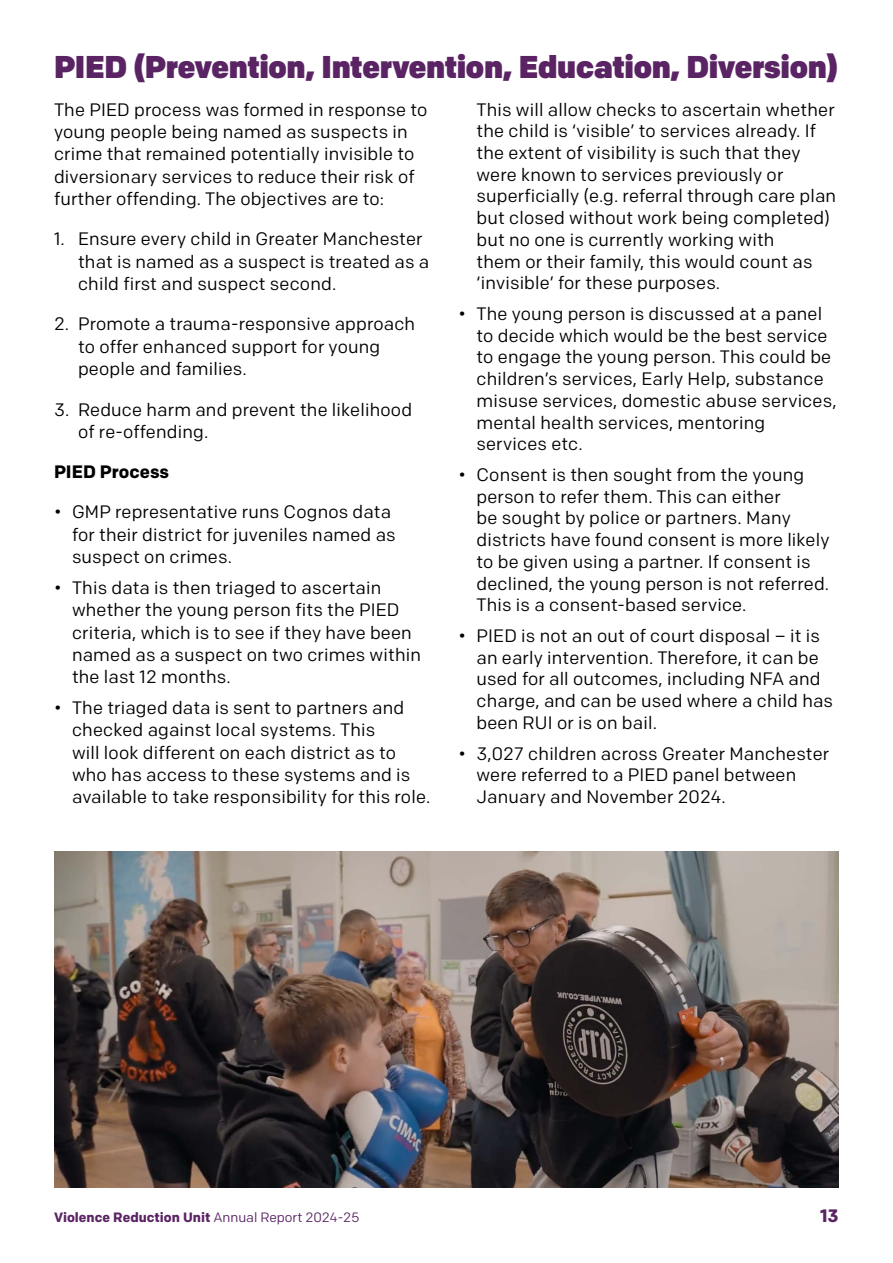
<style>
.page{position:relative;width:893px;height:1263px;background:#fff}
.page>*{position:absolute;margin:0;border:0;box-sizing:border-box;transform-origin:0 0}
.H2{font:900 31.5px "Colfax";letter-spacing:-.01em;color:#5a2363}
.BULLETS{font:18px/21.8px "Colfax";letter-spacing:.01em;color:#000}
.BODY_TEXT{font:18px/22.4px "Colfax";letter-spacing:.01em;color:#000}
.BODY_TEXT-2{font:700 18px "Colfax";color:#000}
.t1{font:700 18px "Colfax";color:#5a2363}
.t2{font:700 13.5px "Colfax";color:#5a2363}
.s1{font-weight:400}
</style>
<div class="page">
<img style="left:54px;top:851px;width:785px;height:336px">
<h1 class="H2" style="left:54px;top:47px;width:786px">PIED (Prevention, Intervention, Education, Diversion)</h1>
<p class="BODY_TEXT" style="left:54px;top:98px;width:375px">The PIED process was formed in response to young people being named as suspects in crime that remained potentially invisible to diversionary services to reduce their risk of further offending. The objectives are to:</p>
<p class="BODY_TEXT" style="left:78px;top:228px;width:353px;text-indent:-24px">1. Ensure every child in Greater Manchester that is named as a suspect is treated as a child first and suspect second.</p>
<p class="BODY_TEXT" style="left:78px;top:313px;width:339px;text-indent:-24px">2. Promote a trauma-responsive approach to offer enhanced support for young people and families.</p>
<p class="BODY_TEXT" style="left:78px;top:398px;width:336px;text-indent:-24px">3. Reduce harm and prevent the likelihood of re-offending.</p>
<p class="BODY_TEXT-2" style="left:54px;top:461px;width:117px">PIED Process</p>
<p class="BULLETS" style="left:72px;top:501px;width:325px;line-height:22.2px;text-indent:-18px">• GMP representative runs Cognos data for their district for juveniles named as suspect on crimes.</p>
<p class="BULLETS" style="left:72px;top:577px;width:351px;line-height:22.2px;text-indent:-18px">• This data is then triaged to ascertain whether the young person fits the PIED criteria, which is to see if they have been named as a suspect on two crimes within the last 12 months.</p>
<p class="BULLETS" style="left:72px;top:697px;width:360px;line-height:22.2px;text-indent:-18px">• The triaged data is sent to partners and checked against local systems. This<br>will look different on each district as to who has access to these systems and is available to take responsibility for this role.</p>
<p class="BULLETS" style="left:476px;top:98px;width:361px">This will allow checks to ascertain whether the child is ‘visible’ to services already. If the extent of visibility is such that they were known to services previously or superficially (e.g. referral through care plan but closed without work being completed) but no one is currently working with<br>them or their family, this would count as ‘invisible’ for these purposes.</p>
<p class="BULLETS" style="left:476px;top:303px;width:362px;text-indent:-18px">• The young person is discussed at a panel to decide which would be the best service to engage the young person. This could be children’s services, Early Help, substance misuse services, domestic abuse services, mental health services, mentoring services etc.</p>
<p class="BULLETS" style="left:476px;top:464px;width:355px;text-indent:-18px">• Consent is then sought from the young person to refer them. This can either<br>be sought by police or partners. Many districts have found consent is more likely to be given using a partner. If consent is declined, the young person is not referred.<br>This is a consent-based service.</p>
<p class="BULLETS" style="left:476px;top:625px;width:358px;text-indent:-18px">• PIED is not an out of court disposal – it is an early intervention. Therefore, it can be used for all outcomes, including NFA and charge, and can be used where a child has been RUI or is on bail.</p>
<p class="BULLETS" style="left:476px;top:742px;width:354px;text-indent:-18px">• 3,027 children across Greater Manchester were referred to a PIED panel between<br>January and November 2024.</p>
<p class="t2" style="left:54px;top:1209px;width:307px">Violence Reduction Unit <span class="s1">Annual Report 2024-25</span></p>
<p class="t1" style="left:820px;top:1205px;width:20px">13</p>
</div>
